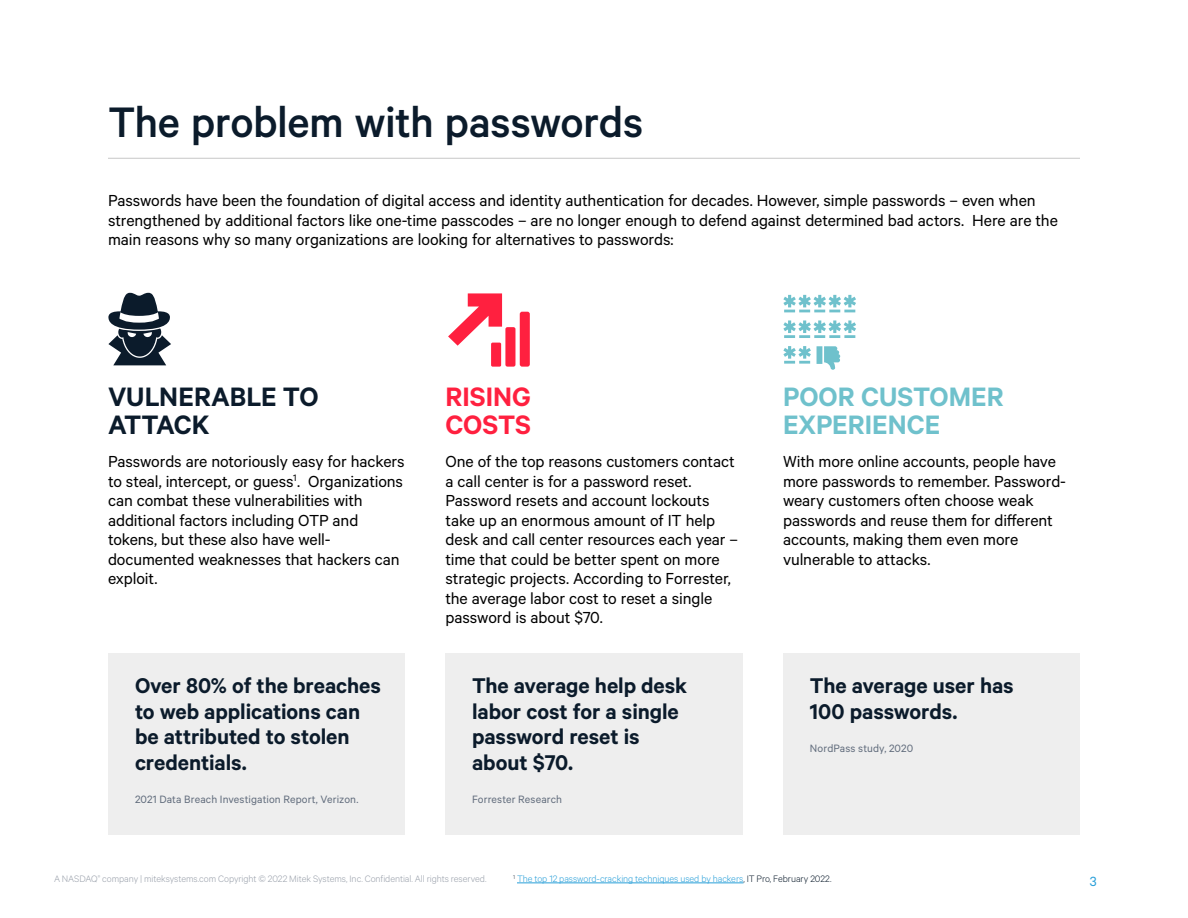
<style>
.page{position:relative;width:1188px;height:918px;background:#fff}
.page>*{position:absolute;margin:0;border:0;box-sizing:border-box;transform-origin:0 0}
._1_HEADER{font:500 48px "Calibre";letter-spacing:-.01em;color:#0b1b2b}
._2_TACTIC_Subhead{font:600 30px/28.5px "Calibre";color:#6fc1cc}
._2_TACTIC_Subhead-2{font:600 30px/28.5px "Calibre";letter-spacing:-.005em;color:#0b1b2b}
._2_TACTIC_Subhead-3{font:600 30px/28.5px "Calibre";color:#ff203f}
._2_TACTIC_Subhead-4{font:600 24px/25.5px "Calibre";letter-spacing:-.005em;color:#0b1b2b}
.Copy{font:18px/19.5px "Calibre";letter-spacing:-.005em;color:#000}
.Copy_SPAN{font:18px/19.5px "Calibre";letter-spacing:-.005em;color:#000}
.t1{font:15px "Calibre";color:#289fd9}
.Mouse_type{font:12px "Calibre";letter-spacing:.01em;color:#626d7d}
.t2{font:300 10.5px "Calibre";letter-spacing:-.005em;color:#99a0aa}
.t3{font:300 10.5px "Calibre";letter-spacing:-.005em;color:#289fd9}
.s1{color:#0b1b2b}
</style>
<div class="page">
<hr style="left:108px;top:158px;width:972px;height:1px;background:#c8c8c8">
<svg style="left:448px;top:293px;width:82px;height:74px"></svg>
<svg style="left:108px;top:293px;width:63px;height:72px"></svg>
<svg style="left:783px;top:295px;width:73px;height:75px"></svg>
<div style="left:108px;top:653px;width:297px;height:182px;background:#eee"></div>
<div style="left:446px;top:653px;width:297px;height:182px;background:#eee"></div>
<div style="left:783px;top:653px;width:297px;height:182px;background:#eee"></div>
<hr style="left:517px;top:883px;width:226px;height:1px;background:#289fd9">
<p class="_1_HEADER" style="left:108px;top:94px;width:537px">The problem with passwords</p>
<p class="Copy_SPAN" style="left:108px;top:190px;width:951px">Passwords have been the foundation of digital access and identity authentication for decades. However, simple passwords – even when strengthened by additional factors like one-time passcodes – are no longer enough to defend against determined bad actors. Here are the main reasons why so many organizations are looking for alternatives to passwords:</p>
<p class="_2_TACTIC_Subhead-2" style="left:108px;top:381px;width:212px">VULNERABLE TO<br>ATTACK</p>
<p class="Copy" style="left:108px;top:451px;width:298px">Passwords are notoriously easy for hackers to steal, intercept, or guess<sup>1</sup>. Organizations can combat these vulnerabilities with additional factors including OTP and tokens, but these also have well&shy;documented weaknesses that hackers can exploit.</p>
<p class="_2_TACTIC_Subhead-4" style="left:135px;top:672px;width:247px">Over 80% of the breaches to web applications can be attributed to stolen credentials.</p>
<p class="Mouse_type" style="left:135px;top:792px;width:225px">2021 Data Breach Investigation Report, Verizon.</p>
<p class="_2_TACTIC_Subhead-3" style="left:446px;top:381px;width:87px">RISING<br>COSTS</p>
<p class="Copy" style="left:446px;top:451px;width:294px">One of the top reasons customers contact a call center is for a password reset.<br>Password resets and account lockouts take up an enormous amount of IT help desk and call center resources each year – time that could be better spent on more strategic projects. According to Forrester, the average labor cost to reset a single password is about $70.</p>
<p class="_2_TACTIC_Subhead-4" style="left:472px;top:672px;width:217px">The average help desk labor cost for a single password reset is about $70.</p>
<p class="Mouse_type" style="left:472px;top:792px;width:91px">Forrester Research</p>
<p class="_2_TACTIC_Subhead" style="left:783px;top:381px;width:222px">POOR CUSTOMER<br>EXPERIENCE</p>
<p class="Copy" style="left:783px;top:451px;width:285px">With more online accounts, people have more passwords to remember. Password&shy;weary customers often choose weak passwords and reuse them for different accounts, making them even more vulnerable to attacks.</p>
<p class="_2_TACTIC_Subhead-4" style="left:810px;top:672px;width:205px">The average user has<br>100 passwords.</p>
<p class="Mouse_type" style="left:810px;top:741px;width:105px">NordPass study, 2020</p>
<p class="t2" style="left:54px;top:873px;width:434px">A NASDAQ<sup>®</sup> company | miteksystems.com Copyright © 2022 Mitek Systems, Inc. Confidential. All rights reserved.</p>
<p class="t1" style="left:1090px;top:872px;width:8px">3</p>
<p class="t3" style="left:513px;top:873px;width:320px"><sup>1</sup> The top 12 password-cracking techniques used by hackers<span class="s1">, IT Pro, February 2022.</span></p>
</div>
